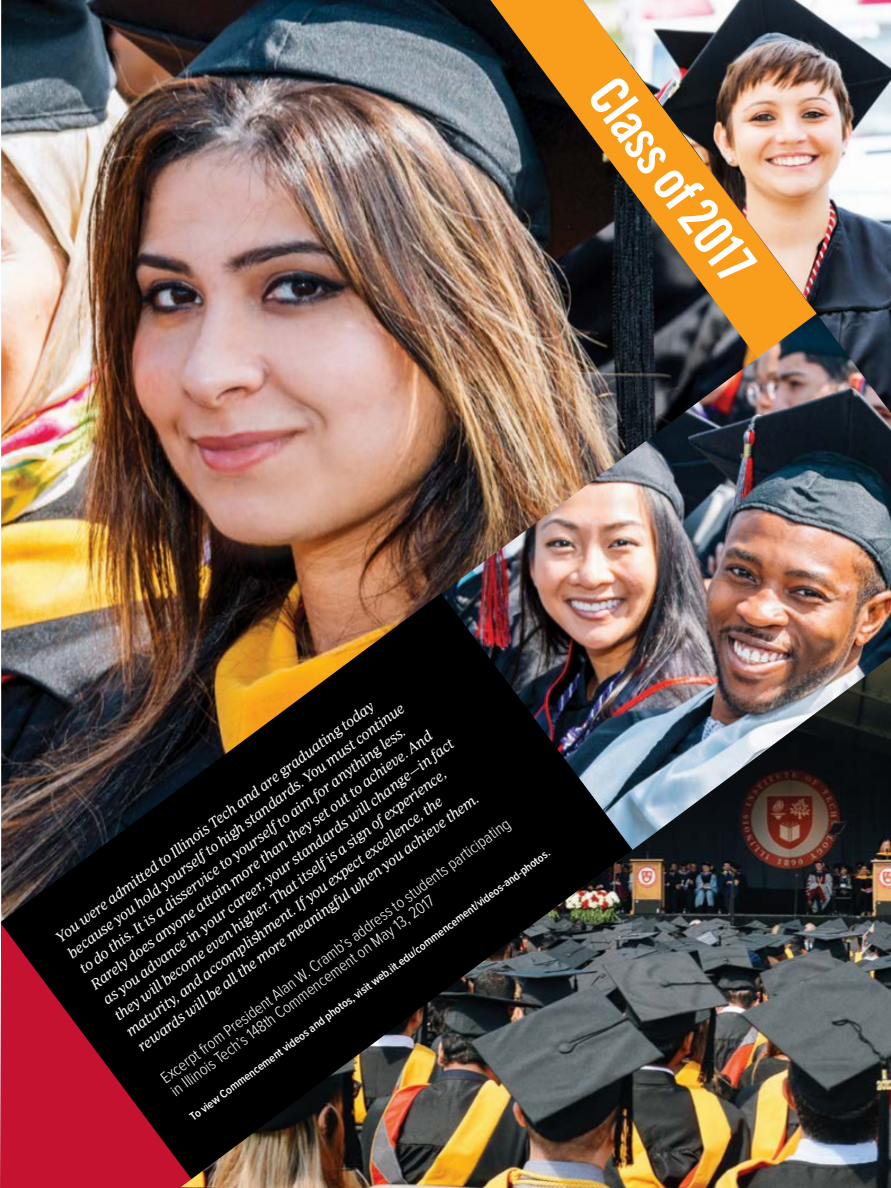
<style>
.page{position:relative;width:891px;height:1188px;background:#fff}
.page>*{position:absolute;margin:0;border:0;box-sizing:border-box;transform-origin:0 0}
.t1{font:55.5px "Trade Gothic Bold Cond Twenty";color:#fff}
.t2{font:300 16.5px/16px "Proxima Nova Cond";color:#fff}
.t3{font:15px/19.5px "Periodico Text Lg It";color:#fff}
.t4{font:600 12px "Proxima Nova Cond";color:#fff}
</style>
<div class="page">
<img style="left:1px;top:0;width:489px;height:593px">
<img style="left:490px;top:0;width:93px;height:305px">
<img style="left:439px;top:305px;width:452px;height:352px">
<img style="left:1px;top:593px;width:646px;height:329px">
<svg style="left:0;top:922px;width:181px;height:266px;background:#6a0a1a"></svg>
<img style="left:181px;top:657px;width:710px;height:531px">
<img style="left:583px;top:0;width:308px;height:413px">
<h1 class="t1" style="left:630px;top:64px;width:240px;rotate:54deg">Class of 2017</h1>
<p class="t3" style="left:52px;top:932px;width:436px;rotate:-37deg">You were admitted to Illinois Tech and are graduating today because you hold yourself to high standards. You must continue<br>to do this. It is a disservice to yourself to aim for anything less.<br>Rarely does anyone attain more than they set out to achieve. And as you advance in your career, your standards will change—in fact they will become even higher. That itself is a sign of experience, maturity, and accomplishment. If you expect excellence, the rewards will be all the more meaningful when you achieve them.</p>
<p class="t2" style="left:159px;top:1074px;width:433px;rotate:-37deg">Excerpt from President Alan W. Cramb’s address to students participating in Illinois Tech’s 148th Commencement on May 13, 2017</p>
<p class="t4" style="left:189px;top:1114px;width:447px;rotate:-37deg">To view Commencement videos and photos, visit web.iit.edu/commencement/videos-and-photos.</p>
</div>
